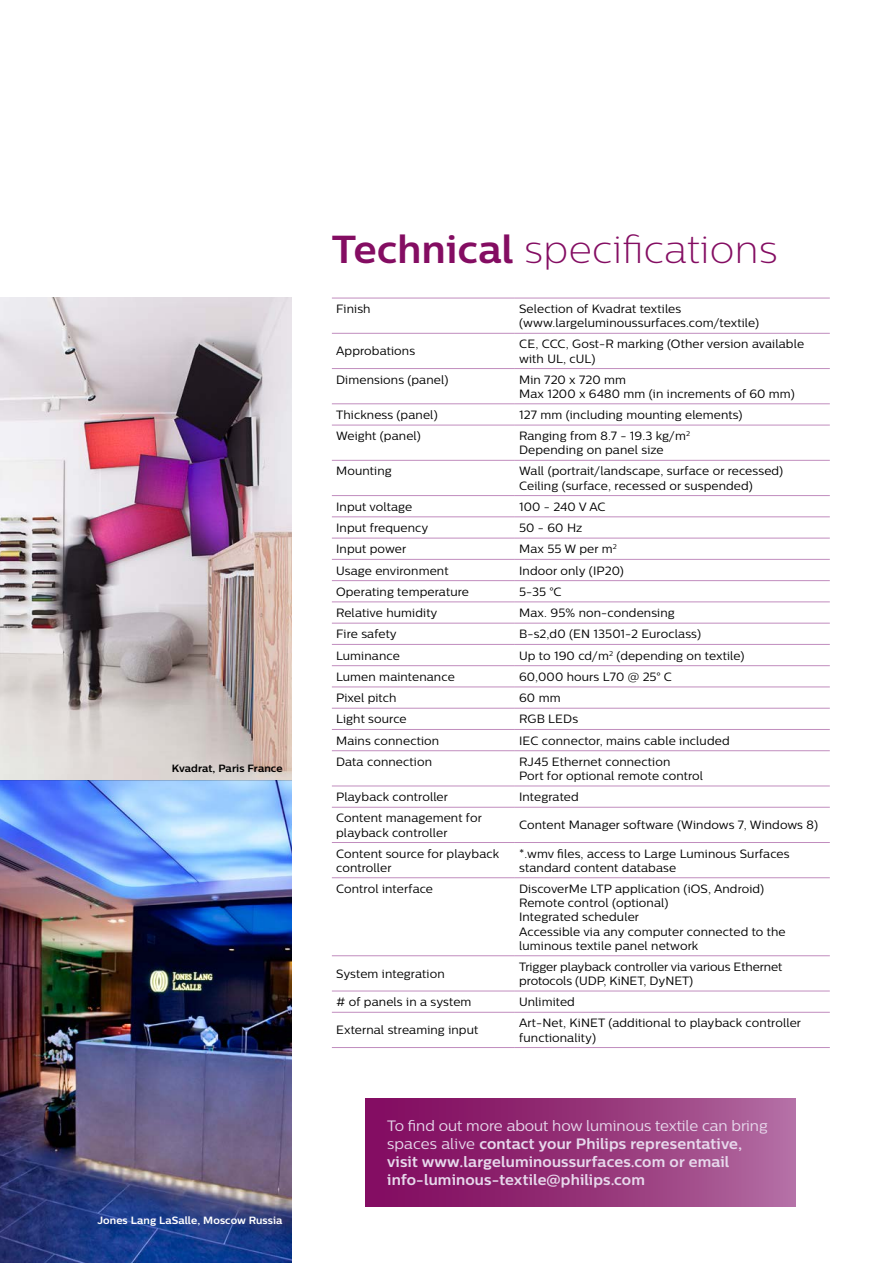
<style>
.page{position:relative;width:881px;height:1263px;background:#fff}
.page>*{position:absolute;margin:0;border:0;box-sizing:border-box;transform-origin:0 0}
.t1{font:39px "Centrale Sans X Light";letter-spacing:.01em;color:#840d62}
.t2{font:700 15px/18px "Centrale Sans";letter-spacing:.01em;color:#e7d8ec}
.t3{font:12px/14.2px "Centrale Sans";letter-spacing:.01em;color:#000}
.t4{font:700 10.5px "Centrale Sans";letter-spacing:.01em;color:#fff}
.t5{font:700 10.5px "Centrale Sans";color:#000}
.s1{font-family:"Centrale Sans";font-weight:700}
.s2{font-weight:400}
</style>
<div class="page">
<img style="left:0;top:298px;width:291px;height:965px">
<div style="left:366px;top:1099px;width:429px;height:107px;background:linear-gradient(to right,#7d0359,#b0689e)"></div>
<svg style="left:332px;top:332px;width:497px;height:680px"></svg>
<hr style="left:332px;top:298px;width:182px;height:1px;background:#c18dbe">
<hr style="left:514px;top:298px;width:315px;height:1px;background:#c18dbe">
<hr style="left:332px;top:333px;width:182px;height:1px;background:#c18dbe">
<hr style="left:514px;top:333px;width:315px;height:1px;background:#c18dbe">
<hr style="left:332px;top:368px;width:182px;height:1px;background:#c18dbe">
<hr style="left:514px;top:368px;width:315px;height:1px;background:#c18dbe">
<hr style="left:332px;top:403px;width:182px;height:1px;background:#c18dbe">
<hr style="left:514px;top:403px;width:315px;height:1px;background:#c18dbe">
<hr style="left:332px;top:425px;width:182px;height:1px;background:#c18dbe">
<hr style="left:514px;top:425px;width:315px;height:1px;background:#c18dbe">
<hr style="left:332px;top:460px;width:182px;height:1px;background:#c18dbe">
<hr style="left:514px;top:460px;width:315px;height:1px;background:#c18dbe">
<hr style="left:332px;top:495px;width:182px;height:1px;background:#c18dbe">
<hr style="left:514px;top:495px;width:315px;height:1px;background:#c18dbe">
<hr style="left:332px;top:516px;width:182px;height:1px;background:#c18dbe">
<hr style="left:514px;top:516px;width:315px;height:1px;background:#c18dbe">
<hr style="left:332px;top:538px;width:182px;height:1px;background:#c18dbe">
<hr style="left:514px;top:538px;width:315px;height:1px;background:#c18dbe">
<hr style="left:332px;top:559px;width:182px;height:1px;background:#c18dbe">
<hr style="left:514px;top:559px;width:315px;height:1px;background:#c18dbe">
<hr style="left:332px;top:580px;width:182px;height:1px;background:#c18dbe">
<hr style="left:514px;top:580px;width:315px;height:1px;background:#c18dbe">
<hr style="left:332px;top:601px;width:182px;height:1px;background:#c18dbe">
<hr style="left:514px;top:601px;width:315px;height:1px;background:#c18dbe">
<hr style="left:332px;top:623px;width:182px;height:1px;background:#c18dbe">
<hr style="left:514px;top:623px;width:315px;height:1px;background:#c18dbe">
<hr style="left:332px;top:644px;width:182px;height:1px;background:#c18dbe">
<hr style="left:514px;top:644px;width:315px;height:1px;background:#c18dbe">
<hr style="left:332px;top:665px;width:182px;height:1px;background:#c18dbe">
<hr style="left:514px;top:665px;width:315px;height:1px;background:#c18dbe">
<hr style="left:332px;top:686px;width:182px;height:1px;background:#c18dbe">
<hr style="left:514px;top:686px;width:315px;height:1px;background:#c18dbe">
<hr style="left:332px;top:708px;width:182px;height:1px;background:#c18dbe">
<hr style="left:514px;top:708px;width:315px;height:1px;background:#c18dbe">
<hr style="left:332px;top:729px;width:182px;height:1px;background:#c18dbe">
<hr style="left:514px;top:729px;width:315px;height:1px;background:#c18dbe">
<hr style="left:332px;top:750px;width:182px;height:1px;background:#c18dbe">
<hr style="left:514px;top:750px;width:315px;height:1px;background:#c18dbe">
<hr style="left:332px;top:786px;width:182px;height:1px;background:#c18dbe">
<hr style="left:514px;top:786px;width:315px;height:1px;background:#c18dbe">
<hr style="left:332px;top:807px;width:182px;height:1px;background:#c18dbe">
<hr style="left:514px;top:807px;width:315px;height:1px;background:#c18dbe">
<hr style="left:332px;top:842px;width:182px;height:1px;background:#c18dbe">
<hr style="left:514px;top:842px;width:315px;height:1px;background:#c18dbe">
<hr style="left:332px;top:877px;width:182px;height:1px;background:#c18dbe">
<hr style="left:514px;top:877px;width:315px;height:1px;background:#c18dbe">
<hr style="left:332px;top:955px;width:182px;height:1px;background:#c18dbe">
<hr style="left:514px;top:955px;width:315px;height:1px;background:#c18dbe">
<hr style="left:332px;top:991px;width:182px;height:1px;background:#c18dbe">
<hr style="left:514px;top:991px;width:315px;height:1px;background:#c18dbe">
<hr style="left:332px;top:1012px;width:182px;height:1px;background:#c18dbe">
<hr style="left:514px;top:1012px;width:315px;height:1px;background:#c18dbe">
<hr style="left:332px;top:1047px;width:182px;height:1px;background:#c18dbe">
<hr style="left:514px;top:1047px;width:315px;height:1px;background:#c18dbe">
<p class="t5" style="left:172px;top:762px;width:112px">Kvadrat, Paris France</p>
<p class="t4" style="left:97px;top:1214px;width:186px">Jones Lang LaSalle, Moscow Russia</p>
<h1 class="t1" style="left:332px;top:227px;width:447px"><span class="s1">Technical</span> specifications</h1>
<p class="t3" style="left:336px;top:302px;width:36px">Finish</p>
<p class="t3" style="left:519px;top:302px;width:241px">Selection of Kvadrat textiles (www.largeluminoussurfaces.com/textile)</p>
<p class="t3" style="left:336px;top:344px;width:80px">Approbations</p>
<p class="t3" style="left:519px;top:337px;width:286px">CE, CCC, Gost-R marking (Other version available with UL, cUL)</p>
<p class="t3" style="left:336px;top:372px;width:114px">Dimensions (panel)</p>
<p class="t3" style="left:519px;top:372px;width:277px">Min 720 x 720 mm<br>Max 1200 x 6480 mm (in increments of 60 mm)</p>
<p class="t3" style="left:336px;top:407px;width:103px">Thickness (panel)</p>
<p class="t3" style="left:519px;top:407px;width:225px">127 mm (including mounting elements)</p>
<p class="t3" style="left:336px;top:428px;width:86px">Weight (panel)</p>
<p class="t3" style="left:519px;top:428px;width:172px">Ranging from 8.7 - 19.3 kg/m<sup>2<br></sup>Depending on panel size</p>
<p class="t3" style="left:336px;top:464px;width:57px">Mounting</p>
<p class="t3" style="left:519px;top:464px;width:265px">Wall (portrait/landscape, surface or recessed)<br>Ceiling (surface, recessed or suspended)</p>
<p class="t3" style="left:336px;top:499px;width:78px">Input voltage</p>
<p class="t3" style="left:519px;top:499px;width:88px">100 - 240 V AC</p>
<p class="t3" style="left:336px;top:520px;width:94px">Input frequency</p>
<p class="t3" style="left:519px;top:520px;width:65px">50 - 60 Hz</p>
<p class="t3" style="left:336px;top:542px;width:72px">Input power</p>
<p class="t3" style="left:519px;top:542px;width:99px">Max 55 W per m<sup>2</sup></p>
<p class="t3" style="left:336px;top:563px;width:114px">Usage environment</p>
<p class="t3" style="left:519px;top:563px;width:106px">Indoor only (IP20)</p>
<p class="t3" style="left:336px;top:584px;width:134px">Operating temperature</p>
<p class="t3" style="left:519px;top:584px;width:44px">5-35 °C</p>
<p class="t3" style="left:336px;top:605px;width:103px">Relative humidity</p>
<p class="t3" style="left:519px;top:605px;width:157px">Max. 95% non-condensing</p>
<p class="t3" style="left:336px;top:627px;width:62px">Fire safety</p>
<p class="t3" style="left:519px;top:627px;width:183px">B-s2,d0 (EN 13501-2 Euroclass)</p>
<p class="t3" style="left:336px;top:648px;width:65px">Luminance</p>
<p class="t3" style="left:519px;top:648px;width:227px">Up to 190 cd/m<sup>2</sup> (depending on textile)</p>
<p class="t3" style="left:336px;top:669px;width:120px">Lumen maintenance</p>
<p class="t3" style="left:519px;top:669px;width:154px">60,000 hours L70 @ 25° C</p>
<p class="t3" style="left:336px;top:690px;width:62px">Pixel pitch</p>
<p class="t3" style="left:519px;top:690px;width:43px">60 mm</p>
<p class="t3" style="left:336px;top:712px;width:72px">Light source</p>
<p class="t3" style="left:519px;top:712px;width:60px">RGB LEDs</p>
<p class="t3" style="left:336px;top:733px;width:104px">Mains connection</p>
<p class="t3" style="left:519px;top:733px;width:212px">IEC connector, mains cable included</p>
<p class="t3" style="left:336px;top:754px;width:97px">Data connection</p>
<p class="t3" style="left:519px;top:754px;width:185px">RJ45 Ethernet connection<br>Port for optional remote control</p>
<p class="t3" style="left:336px;top:790px;width:113px">Playback controller</p>
<p class="t3" style="left:519px;top:790px;width:61px">Integrated</p>
<p class="t3" style="left:336px;top:811px;width:147px">Content management for playback controller</p>
<p class="t3" style="left:519px;top:818px;width:300px">Content Manager software (Windows 7, Windows 8)</p>
<p class="t3" style="left:336px;top:846px;width:164px">Content source for playback controller</p>
<p class="t3" style="left:519px;top:846px;width:272px">*.wmv files, access to Large Luminous Surfaces standard content database</p>
<p class="t3" style="left:336px;top:881px;width:98px">Control interface</p>
<p class="t3" style="left:519px;top:881px;width:268px">DiscoverMe LTP application (iOS, Android)<br>Remote control (optional)<br>Integrated scheduler<br>Accessible via any computer connected to the luminous textile panel network</p>
<p class="t3" style="left:336px;top:966px;width:110px">System integration</p>
<p class="t3" style="left:519px;top:959px;width:265px">Trigger playback controller via various Ethernet protocols (UDP, KiNET, DyNET)</p>
<p class="t3" style="left:336px;top:994px;width:137px"># of panels in a system</p>
<p class="t3" style="left:519px;top:994px;width:57px">Unlimited</p>
<p class="t3" style="left:336px;top:1023px;width:144px">External streaming input</p>
<p class="t3" style="left:519px;top:1016px;width:283px">Art-Net, KiNET (additional to playback controller functionality)</p>
<p class="t2" style="left:387px;top:1117px;width:382px"><span class="s2">To find out more about how luminous textile can bring spaces alive</span> contact your Philips representative, visit www.largeluminoussurfaces.com or email info-luminous-textile@philips.com</p>
</div>
